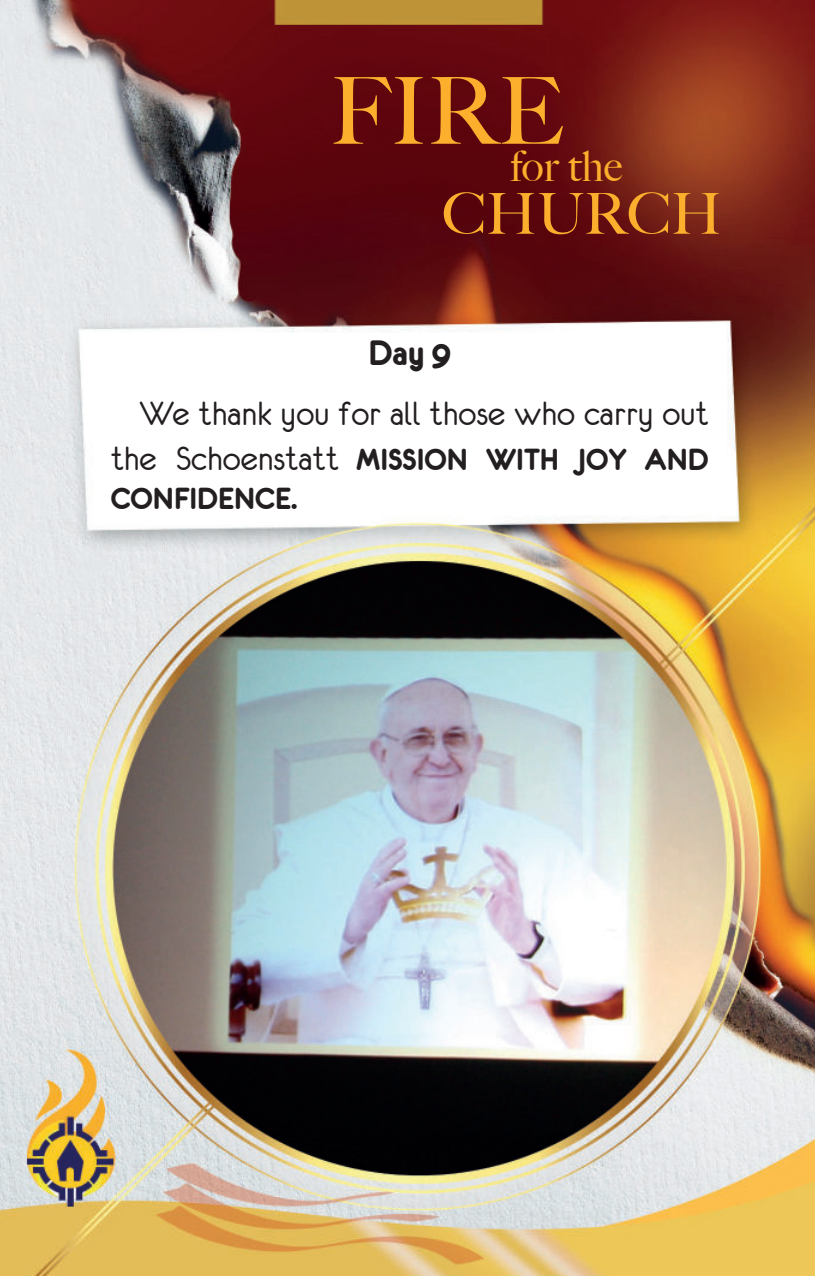
<style>
.page{position:relative;width:815px;height:1276px;background:#fff}
.page>*{position:absolute;margin:0;border:0;box-sizing:border-box;transform-origin:0 0}
.t1{font:500 92.5px "Big Caslon";color:#fbaf2c}
.t2{font:500 56.5px "Big Caslon";color:#fbaf2c}
.t3{font:500 42.5px "Big Caslon";color:#fbaf2c}
.t4{font:37.5px "Eurofurenceregular";color:#231f20}
.t5{font:37.5px "Eurofurencebold";color:#231f20}
.t6{font:32.5px/39px "Eurofurencebold";color:#231f20}
.s1{font-family:"Eurofurenceregular";font-size:37.5px}
</style>
<div class="page">
<img style="left:0;top:0;width:815px;height:1276px">
<h1 class="t1" style="left:330px;top:58px;width:235px">FIRE</h1>
<h3 class="t3" style="left:510px;top:141px;width:113px">for the</h3>
<h2 class="t2" style="left:442px;top:181px;width:281px">CHURCH</h2>
<p class="t5" style="left:368px;top:334px;width:84px">Day 9</p>
<p class="t4" style="left:139px;top:394px;width:571px">We thank you for all those who carry out</p>
<p class="t6" style="left:111px;top:439px;width:599px"><span class="s1">the Schoenstatt</span> MISSION WITH JOY AND<br>CONFIDENCE.</p>
</div>
